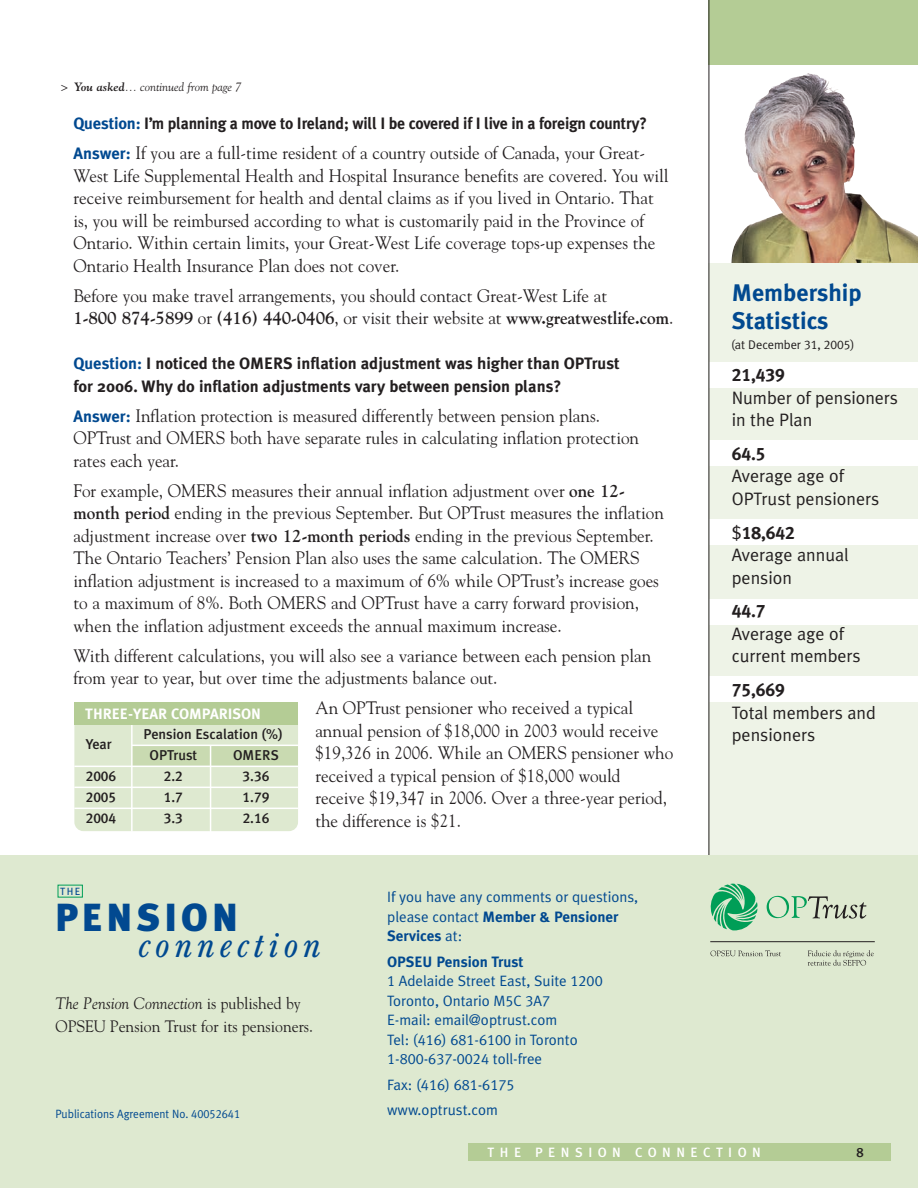
<style>
.page{position:relative;width:918px;height:1188px;background:#fff}
.page>*{position:absolute;margin:0;border:0;box-sizing:border-box;transform-origin:0 0}
.t1{font:900 39.15px "Meta Plus";letter-spacing:.095em;color:#014990}
.t2{font:italic 35.7px "Baskerville BE";letter-spacing:.13em;color:#014990}
.t3{font:700 24px/28.5px "Meta Plus";color:#014990}
.t4{font:18px/22.5px "Goudy";color:#231f20;scale:.95 1}
.t5{font:18px/22.5px "Meta Plus Normal";color:#231f20}
.t6{font:18px "Meta Plus Bold Caps";color:#231f20}
.t7{font:700 16.5px/22.5px "Meta Plus";color:#231f20}
.t8{font:700 16.5px "Meta Plus";color:#231f20;scale:.95 1}
.t9{font:16.5px "Goudy";color:#231f20;scale:.95 1}
.t10{font:16.5px "Goudy Italic Os F";color:#231f20;scale:.95 1}
.t11{font:15px/19.5px "Meta Plus Normal";color:#014990}
.t12{font:700 15px/19.5px "Meta Plus";color:#014990}
.t13{font:15px/25.5px "Meta Plus Normal Caps";color:#014990}
.t14{font:700 15px "Meta Plus";color:#fff}
.t15{font:500 14.25px/21px "Meta Plus";color:#231f20}
.t16{font:14.25px "Meta Plus Medium Caps";color:#231f20}
.t17{font:13.5px "Meta Plus Medium Caps";letter-spacing:.4em;color:#fff}
.t18{font:13.5px "Meta Plus Medium Caps";color:#231f20}
.t19{font:12.6px "Meta Plus Normal";letter-spacing:-.005em;color:#231f20}
.t20{font:12px "Meta Plus Normal";color:#014990;scale:.95 1}
.t21{font:italic 12px "Goudy";color:#231f20}
.t22{font:10.5px "Meta Plus";color:#014990}
.s1{font-weight:700}
.s2{color:#014990}
.s3{font-family:"Meta Plus";font-weight:700;font-size:16.5px;color:#014990}
.s4{font-family:"Goudy"}
.s5{font-family:"Meta Plus Normal Caps"}
.s6{font-family:"Meta Plus Normal";font-weight:400}
.s7{font-family:"Meta Plus Normal"}
</style>
<div class="page">
<img style="left:731px;top:79px;width:187px;height:184px">
<img style="left:790px;top:73px;width:65px;height:72px">
<div style="left:709px;top:263px;width:209px;height:612px;background:#eef3e7"></div>
<div style="left:709px;top:0;width:209px;height:65px;background:#b4cc95"></div>
<div style="left:0;top:855px;width:918px;height:333px;background:#dee9d0"></div>
<svg style="left:710px;top:884px;width:47px;height:47px"></svg>
<svg style="left:767px;top:896px;width:99px;height:23px"></svg>
<svg style="left:710px;top:950px;width:71px;height:6px"></svg>
<svg style="left:808px;top:950px;width:66px;height:16px"></svg>
<hr style="left:710px;top:941px;width:165px;height:1px;background:#231f20">
<div style="left:468px;top:1143px;width:423px;height:18px;background:#b4cc95"></div>
<div style="left:709px;top:362px;width:209px;height:26px;background:#fff"></div>
<div style="left:709px;top:440px;width:209px;height:26px;background:#fff"></div>
<div style="left:709px;top:519px;width:209px;height:26px;background:#fff"></div>
<div style="left:709px;top:599px;width:209px;height:26px;background:#fff"></div>
<div style="left:709px;top:676px;width:209px;height:26px;background:#fff"></div>
<div style="left:74px;top:713px;width:224px;height:118px;background:#dee9d0;border-radius:9px"></div>
<div style="left:132px;top:745px;width:166px;height:21px;background:#c9dab1"></div>
<hr style="left:132px;top:745px;width:166px;height:1px;background:#fff">
<hr style="left:74px;top:766px;width:224px;height:1px;background:#fff">
<hr style="left:74px;top:787px;width:224px;height:1px;background:#fff">
<hr style="left:74px;top:808px;width:224px;height:1px;background:#fff">
<hr style="left:131px;top:721px;width:2px;height:111px;background:#fff">
<hr style="left:210px;top:746px;width:1px;height:87px;background:#fff">
<div style="left:74px;top:702px;width:224px;height:22px;background:#b4cc95"></div>
<hr style="left:709px;top:0;width:1px;height:855px;background:#231f20">
<p class="t21" style="left:61px;top:80px;width:182px">&gt; <span class="s1">You asked</span>... continued from page 7</p>
<p class="t8" style="left:74px;top:114px;width:605px"><span class="s2">Question:</span> I’m planning a move to Ireland; will I be covered if I live in a foreign country?</p>
<p class="t4" style="left:73px;top:142px;width:628px"><span class="s3">Answer:</span> If you are a full-time resident of a country outside of Canada, your Great-West Life Supplemental Health and Hospital Insurance benefits are covered. You will receive reimbursement for health and dental claims as if you lived in Ontario. That is, you will be reimbursed according to what is customarily paid in the Province of Ontario. Within certain limits, your Great-West Life coverage tops-up expenses the Ontario Health Insurance Plan does not cover.</p>
<p class="t4" style="left:73px;top:284px;width:633px">Before you make travel arrangements, you should contact Great-West Life at<br><span class="s1">1-800 874-5899</span> or <span class="s1">(416) 440-0406</span>, or visit their website at <span class="s1">www.greatwestlife.com</span>.</p>
<p class="t7" style="left:74px;top:352px;width:548px"><span class="s2">Question:</span> I noticed the OMERS inflation adjustment was higher than OPTrust for 2006. Why do inflation adjustments vary between pension plans?</p>
<p class="t4" style="left:73px;top:404px;width:597px"><span class="s3">Answer:</span> Inflation protection is measured differently between pension plans.<br>OPTrust and OMERS both have separate rules in calculating inflation protection rates each year.</p>
<p class="t4" style="left:73px;top:479px;width:623px">For example, OMERS measures their annual inflation adjustment over <span class="s1">one 12- month period</span> ending in the previous September. But OPTrust measures the inflation adjustment increase over <span class="s1">two 12-month periods</span> ending in the previous September.<br>The Ontario Teachers’ Pension Plan also uses the same calculation. The OMERS inflation adjustment is increased to a maximum of 6% while OPTrust’s increase goes to a maximum of 8%. Both OMERS and OPTrust have a carry forward provision, when the inflation adjustment exceeds the annual maximum increase.</p>
<p class="t4" style="left:74px;top:644px;width:610px">With different calculations, you will also see a variance between each pension plan from year to year, but over time the adjustments balance out.</p>
<p class="t4" style="left:315px;top:697px;width:378px">An OPTrust pensioner who received a typical annual pension of $18,000 in 2003 would receive $19,326 in 2006. While an OMERS pensioner who received a typical pension of $18,000 would receive $19,347 in 2006. Over a three-year period, the difference is $21.</p>
<p class="t14" style="left:85px;top:705px;width:177px">THREE-YEAR COMPARISON</p>
<p class="t15" style="left:86px;top:734px;width:28px">Year</p>
<p class="t15" style="left:149px;top:724px;width:135px;text-indent:-6px">Pension Escalation (%)<br>OPTrust</p>
<p class="t15" style="left:233px;top:745px;width:47px">OMERS</p>
<p class="t16" style="left:86px;top:768px;width:32px">2006</p>
<p class="t16" style="left:164px;top:768px;width:21px">2.2</p>
<p class="t16" style="left:243px;top:768px;width:28px">3.36</p>
<p class="t16" style="left:86px;top:789px;width:32px">2005</p>
<p class="t16" style="left:164px;top:789px;width:21px">1.7</p>
<p class="t16" style="left:243px;top:789px;width:28px">1.79</p>
<p class="t16" style="left:86px;top:810px;width:32px">2004</p>
<p class="t16" style="left:164px;top:810px;width:21px">3.3</p>
<p class="t16" style="left:243px;top:810px;width:28px">2.16</p>
<p class="t22" style="left:60px;top:885px;width:21px">THE</p>
<h1 class="t1" style="left:55px;top:894px;width:185px">PENSION</h1>
<h2 class="t2" style="left:136px;top:931px;width:184px">connection</h2>
<p class="t10" style="left:56px;top:997px;width:260px">The Pension Connection <span class="s4">is published by</span></p>
<p class="t9" style="left:56px;top:1017px;width:273px">OPSEU Pension Trust for its pensioners.</p>
<p class="t20" style="left:56px;top:1107px;width:196px">Publications Agreement No. <span class="s5">40052641</span></p>
<p class="t11" style="left:387px;top:887px;width:253px">If you have any comments or questions,</p>
<p class="t12" style="left:387px;top:907px;width:233px"><span class="s6">please contact</span> Member &amp; Pensioner<br>Services <span class="s6">at:</span></p>
<p class="t12" style="left:387px;top:952px;width:138px">OPSEU Pension Trust</p>
<p class="t11" style="left:387px;top:971px;width:217px"><span class="s5">1</span> Adelaide Street East, Suite <span class="s5">1200<br></span>Toronto, Ontario <span class="s5">M5C 3A7<br></span>E-mail: email@optrust.com<br>Tel: <span class="s5">(416) 681-6100</span> in Toronto</p>
<p class="t13" style="left:387px;top:1046px;width:157px">1-800-637-0024 <span class="s7">toll-free<br>Fax:</span> (416) 681-6175</p>
<p class="t11" style="left:387px;top:1100px;width:112px">www.optrust.com</p>
<h3 class="t3" style="left:732px;top:278px;width:131px">Membership<br>Statistics</h3>
<p class="t6" style="left:732px;top:364px;width:54px">21,439</p>
<p class="t5" style="left:732px;top:386px;width:168px">Number of pensioners in the Plan</p>
<p class="t6" style="left:732px;top:443px;width:35px">64.5</p>
<p class="t5" style="left:732px;top:465px;width:149px">Average age of<br>OPTrust pensioners</p>
<p class="t6" style="left:732px;top:522px;width:64px"><span class="s7">$</span>18,642</p>
<p class="t5" style="left:732px;top:544px;width:119px">Average annual pension</p>
<p class="t6" style="left:732px;top:601px;width:35px">44.7</p>
<p class="t5" style="left:732px;top:622px;width:131px">Average age of current members</p>
<p class="t6" style="left:732px;top:679px;width:54px">75,669</p>
<p class="t5" style="left:732px;top:701px;width:146px">Total members and pensioners</p>
<p class="t19" style="left:731px;top:337px;width:125px">(at December <span class="s5">31, 2005</span>)</p>
<p class="t17" style="left:488px;top:1144px;width:275px">THE PENSION CONNECTION</p>
<p class="t18" style="left:857px;top:1144px;width:9px">8</p>
</div>
